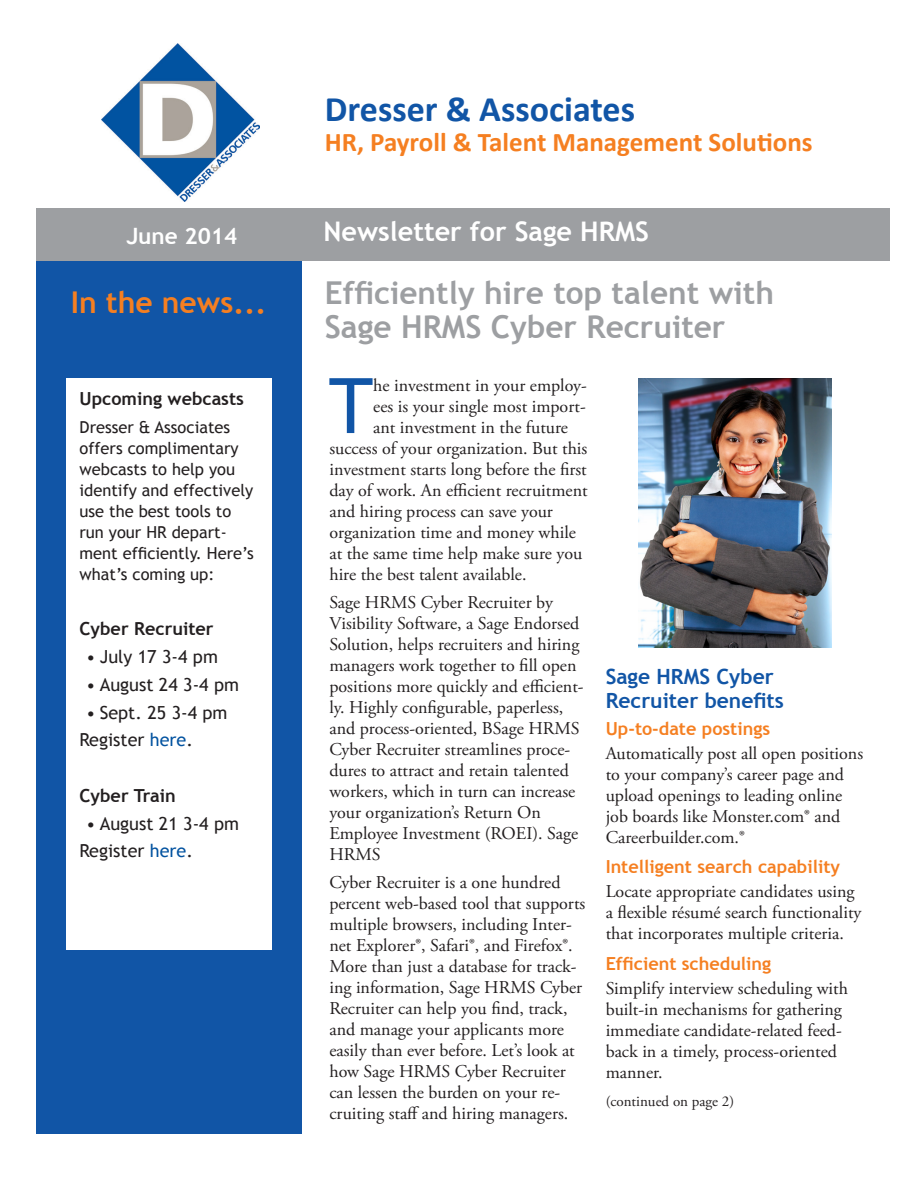
<style>
.page{position:relative;width:918px;height:1188px;background:#fff}
.page>*{position:absolute;margin:0;border:0;box-sizing:border-box;transform-origin:0 0}
.Drop_Cap{font:76.65px "Trebuchet MS";color:#1155a6}
.t1{font:700 36px "Calibri";color:#1155a6}
.t2{font:700 31.5px/34.5px "Trebuchet MS";color:#9d9fa2}
.Headline_News_Title{font:700 30px "Trebuchet MS";color:#f57f21}
.t3{font:700 27px "Calibri";color:#f57f21}
.t4{font:700 27px "Trebuchet MS";color:#fff}
.t5{font:700 22.5px "Trebuchet MS";color:#fff}
.Subhead{font:700 21px/24px "Trebuchet MS";color:#1155a6}
.Body{font:18px/21px "Adobe Garamond Pro";color:#231f20}
.Drop_Cap-2{font:18px "Adobe Garamond Pro";color:#231f20}
.Body-2{font:18px "Trebuchet MS";color:#231f20}
.Smaller_Subhead{font:700 18px "Trebuchet MS";color:#f57f21}
.Body-3{font:700 18px "Trebuchet MS";color:#231f20}
.Body-4{font:16.5px/21px "Trebuchet MS";color:#231f20}
.Body-5{font:15px "Adobe Garamond Pro";color:#231f20}
.s1{color:#0353a0}
</style>
<div class="page">
<div style="left:36px;top:255px;width:265px;height:879px;background:#1155a6"></div>
<div style="left:36px;top:209px;width:854px;height:52px;background:#9d9fa2"></div>
<img style="left:638px;top:378px;width:194px;height:270px">
<img style="left:102px;top:44px;width:157px;height:157px">
<div style="left:66px;top:378px;width:205px;height:571px;background:#fff"></div>
<p class="t1" style="left:325px;top:86px;width:312px">Dresser &amp; Associates</p>
<p class="t3" style="left:325px;top:124px;width:489px">HR, Payroll &amp; Talent Management Solutions</p>
<p class="t5" style="left:126px;top:222px;width:113px">June 2014</p>
<p class="t4" style="left:324px;top:215px;width:327px">Newsletter for Sage HRMS</p>
<p class="Headline_News_Title" style="left:71px;top:283px;width:197px">In the news...</p>
<p class="t2" style="left:325px;top:275px;width:451px">Efficiently hire top talent with<br>Sage HRMS Cyber Recruiter</p>
<p class="Body-3" style="left:80px;top:387px;width:166px">Upcoming webcasts</p>
<p class="Body-4" style="left:80px;top:417px;width:176px">Dresser &amp; Associates offers complimentary webcasts to help you identify and effectively use the best tools to run your HR depart&shy;ment efficiently. Here’s what’s coming up:</p>
<p class="Body-3" style="left:80px;top:618px;width:135px">Cyber Recruiter</p>
<p class="Body-2" style="left:86px;top:646px;width:133px">• July 17 3-4 pm</p>
<p class="Body-2" style="left:86px;top:674px;width:154px">• August 24 3-4 pm</p>
<p class="Body-2" style="left:86px;top:702px;width:143px">• Sept. 25 3-4 pm</p>
<p class="Body-2" style="left:80px;top:729px;width:115px">Register <span class="s1">here</span>.</p>
<p class="Body-3" style="left:80px;top:784px;width:98px">Cyber Train</p>
<p class="Body-2" style="left:86px;top:813px;width:154px">• August 21 3-4 pm</p>
<p class="Body-2" style="left:80px;top:840px;width:115px">Register <span class="s1">here</span>.</p>
<p class="Drop_Cap" style="left:329px;top:361px;width:46px">T</p>
<p class="Drop_Cap-2" style="left:373px;top:375px;width:215px">he investment in your employ-</p>
<p class="Drop_Cap-2" style="left:373px;top:396px;width:214px">ees is your single most import-</p>
<p class="Drop_Cap-2" style="left:373px;top:417px;width:196px">ant investment in the future</p>
<p class="Drop_Cap-2" style="left:329px;top:438px;width:260px">success of your organization. But this</p>
<p class="Drop_Cap-2" style="left:329px;top:459px;width:259px">investment starts long before the first</p>
<p class="Drop_Cap-2" style="left:329px;top:480px;width:260px">day of work. An efficient recruitment</p>
<p class="Drop_Cap-2" style="left:329px;top:501px;width:225px">and hiring process can save your</p>
<p class="Drop_Cap-2" style="left:329px;top:522px;width:248px">organization time and money while</p>
<p class="Drop_Cap-2" style="left:329px;top:543px;width:254px">at the same time help make sure you</p>
<p class="Drop_Cap-2" style="left:329px;top:564px;width:199px">hire the best talent available.</p>
<p class="Body" style="left:329px;top:592px;width:256px">Sage HRMS Cyber Recruiter by Visibility Software, a Sage Endorsed Solution, helps recruiters and hiring managers work together to fill open positions more quickly and efficient&shy;ly. Highly configurable, paperless, and process-oriented, BSage HRMS Cyber Recruiter streamlines proce&shy;dures to attract and retain talented workers, which in turn can increase your organization’s Return On Employee Investment (ROEI). Sage HRMS</p>
<p class="Body" style="left:329px;top:872px;width:258px">Cyber Recruiter is a one hundred percent web-based tool that supports multiple browsers, including Inter&shy;net Explorer®, Safari®, and Firefox®.<br>More than just a database for track&shy;ing information, Sage HRMS Cyber Recruiter can help you find, track, and manage your applicants more easily than ever before. Let’s look at how Sage HRMS Cyber Recruiter can lessen the burden on your re&shy;cruiting staff and hiring managers.</p>
<p class="Subhead" style="left:606px;top:664px;width:180px">Sage HRMS Cyber<br>Recruiter benefits</p>
<p class="Smaller_Subhead" style="left:606px;top:717px;width:166px">Up-to-date postings</p>
<p class="Body" style="left:606px;top:743px;width:259px">Automatically post all open positions to your company’s career page and upload openings to leading online job boards like Monster.com® and<br>Careerbuilder.com.®</p>
<p class="Smaller_Subhead" style="left:606px;top:856px;width:236px">Intelligent search capability</p>
<p class="Body" style="left:606px;top:882px;width:257px">Locate appropriate candidates using a flexible résumé search functionality that incorporates multiple criteria.</p>
<p class="Smaller_Subhead" style="left:606px;top:953px;width:167px">Efficient scheduling</p>
<p class="Body" style="left:606px;top:979px;width:244px">Simplify interview scheduling with built-in mechanisms for gathering immediate candidate-related feed&shy;back in a timely, process-oriented manner.</p>
<p class="Body-5" style="left:606px;top:1092px;width:130px">(continued on page 2)</p>
</div>
